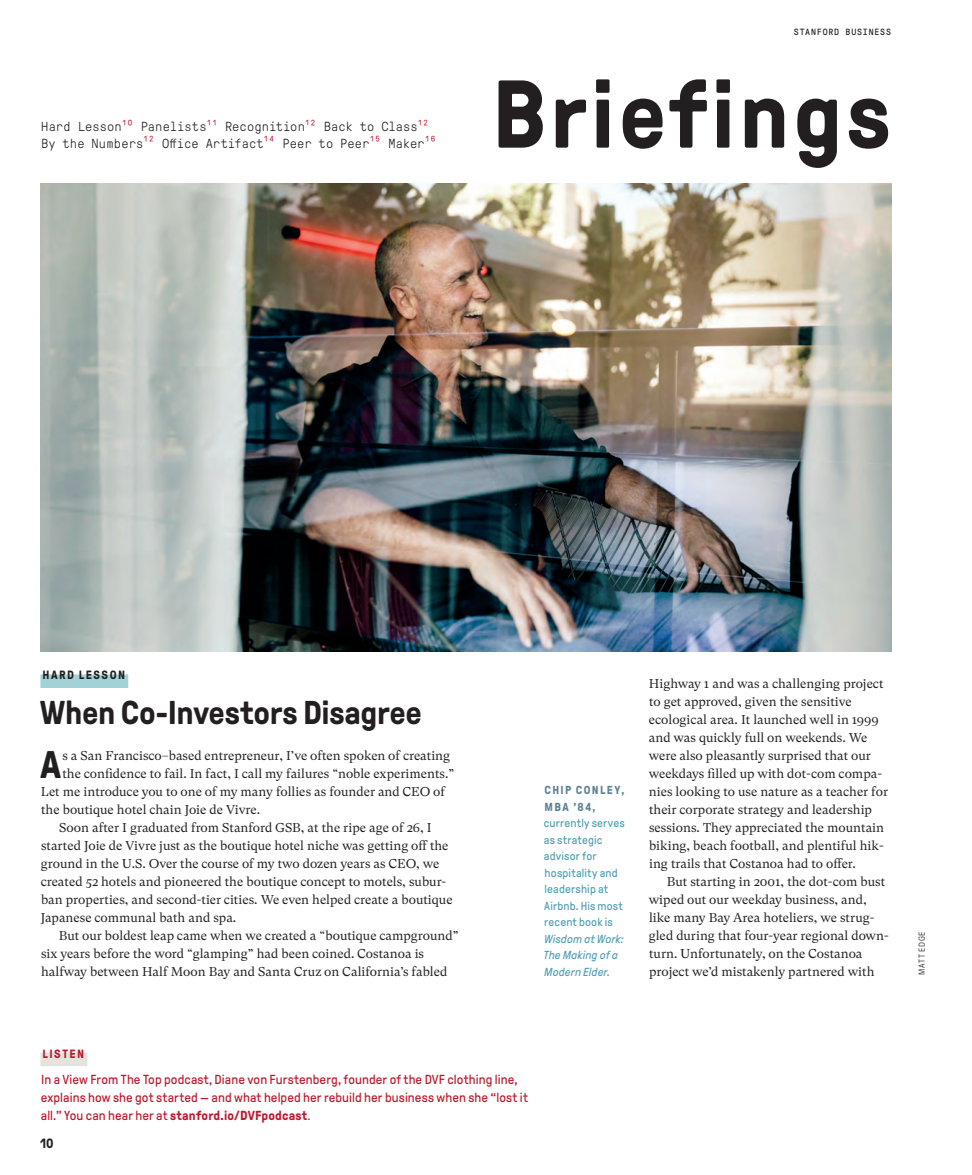
<style>
.page{position:relative;width:972px;height:1175px;background:#fff}
.page>*{position:absolute;margin:0;border:0;box-sizing:border-box;transform-origin:0 0}
.t1{font:700 96px "GT Pressura Pro";letter-spacing:.04em;color:#231f20}
.t2{font:700 38.4px "GT Pressura Pro";color:#231f20}
.t3{font:700 33px "GT Pressura Pro";letter-spacing:-.015em;color:#231f20}
.t4{font:700 13.5px "GT Pressura Pro";color:#231f20}
.t5{font:13.2px/18px "GT Pressura Pro";letter-spacing:.005em;color:#bd192d}
.t6{font:300 13.2px/16.5px "GT Pressura Pro Mono";letter-spacing:.01em;color:#231f20}
.t7{font:300 13.2px/16.5px "GT Pressura Pro Mono";color:#bd192d;text-align:center}
.t8{font:12.75px "GT Super Text";color:#231f20}
.t9{font:700 12px "GT Pressura Pro";letter-spacing:.125em;color:#231f20}
.t10{font:700 12px "GT Pressura Pro";letter-spacing:.125em;color:#bd192d}
.t11{font:11.7px/16.5px "GT Pressura Pro";letter-spacing:.015em;color:#509fb4}
.t12{font:9px "GT Pressura Pro Mono";letter-spacing:.095em;color:#231f20}
.t13{font:300 8.7px "GT Pressura Pro";letter-spacing:.08em;color:#231f20}
.s1{color:#bd192d}
.s2{font-weight:700;color:#5d8295}
.s3{font-style:italic}
.s4{font-weight:700}
.s5{font-weight:300}
</style>
<div class="page">
<img style="left:40px;top:184px;width:851px;height:468px">
<div style="left:40px;top:674px;width:88px;height:14px;background:#a0d2d8"></div>
<div style="left:40px;top:1052px;width:47px;height:14px;background:#e4e3de"></div>
<p class="t6" style="left:63px;top:119px;width:363px;text-indent:-21px">Hard Lesson<span class="s1">10</span> Panelists<span class="s1">11</span> Recognition<span class="s1">12</span> Back to Class the Numbers<span class="s1">12</span> Office Artifact<span class="s1">14</span> Peer to Peer<span class="s1">15</span> Maker</p>
<p class="t7" style="left:416px;top:118px;width:22px">12<br>16</p>
<p class="t6" style="left:41px;top:136px;width:16px">By</p>
<p class="t12" style="left:794px;top:29px;width:99px">STANFORD BUSINESS</p>
<p class="t1" style="left:492px;top:79px;width:401px">Briefings</p>
<p class="t9" style="left:42px;top:670px;width:84px">HARD LESSON</p>
<p class="t3" style="left:40px;top:700px;width:384px">When Co-Investors Disagree</p>
<p class="t2" style="left:40px;top:750px;width:23px">A</p>
<p class="t8" style="left:62px;top:750px;width:389px">s a San Francisco–based entrepreneur, I’ve often spoken of creating</p>
<p class="t8" style="left:62px;top:768px;width:393px">the confidence to fail. In fact, I call my failures “noble experiments.”</p>
<p class="t8" style="left:41px;top:786px;width:406px">Let me introduce you to one of my many follies as founder and CEO of</p>
<p class="t8" style="left:41px;top:804px;width:220px">the boutique hotel chain Joie de Vivre.</p>
<p class="t8" style="left:59px;top:822px;width:374px">Soon after I graduated from Stanford GSB, at the ripe age of 26, I</p>
<p class="t8" style="left:41px;top:840px;width:409px">started Joie de Vivre just as the boutique hotel niche was getting off the</p>
<p class="t8" style="left:41px;top:858px;width:400px">ground in the U.S. Over the course of my two dozen years as CEO, we</p>
<p class="t8" style="left:41px;top:876px;width:407px">created 52 hotels and pioneered the boutique concept to motels, subur-</p>
<p class="t8" style="left:41px;top:894px;width:413px">ban properties, and second-tier cities. We even helped create a boutique</p>
<p class="t8" style="left:41px;top:912px;width:197px">Japanese communal bath and spa.</p>
<p class="t8" style="left:59px;top:930px;width:401px">But our boldest leap came when we created a “boutique campground”</p>
<p class="t8" style="left:41px;top:948px;width:385px">six years before the word “glamping” had been coined. Costanoa is</p>
<p class="t8" style="left:41px;top:966px;width:408px">halfway between Half Moon Bay and Santa Cruz on California’s fabled</p>
<p class="t11" style="left:543px;top:783px;width:83px"><span class="s2">CHIP CONLEY,<br>MBA ’84, </span>currently serves as strategic advisor for hospitality and leadership at<br>Airbnb. His most recent book is<br><span class="s3">Wisdom at Work:<br>The Making of a<br>Modern Elder</span>.</p>
<p class="t8" style="left:649px;top:678px;width:236px">Highway 1 and was a challenging project</p>
<p class="t8" style="left:649px;top:696px;width:204px">to get approved, given the sensitive</p>
<p class="t8" style="left:649px;top:714px;width:231px">ecological area. It launched well in 1999</p>
<p class="t8" style="left:649px;top:732px;width:220px">and was quickly full on weekends. We</p>
<p class="t8" style="left:649px;top:750px;width:224px">were also pleasantly surprised that our</p>
<p class="t8" style="left:649px;top:768px;width:235px">weekdays filled up with dot-com compa-</p>
<p class="t8" style="left:649px;top:786px;width:241px">nies looking to use nature as a teacher for</p>
<p class="t8" style="left:649px;top:804px;width:224px">their corporate strategy and leadership</p>
<p class="t8" style="left:649px;top:822px;width:237px">sessions. They appreciated the mountain</p>
<p class="t8" style="left:649px;top:840px;width:236px">biking, beach football, and plentiful hik-</p>
<p class="t8" style="left:649px;top:858px;width:208px">ing trails that Costanoa had to offer.</p>
<p class="t8" style="left:667px;top:876px;width:220px">But starting in 2001, the dot-com bust</p>
<p class="t8" style="left:649px;top:894px;width:220px">wiped out our weekday business, and,</p>
<p class="t8" style="left:649px;top:912px;width:227px">like many Bay Area hoteliers, we strug-</p>
<p class="t8" style="left:649px;top:930px;width:241px">gled during that four-year regional down-</p>
<p class="t8" style="left:649px;top:948px;width:215px">turn. Unfortunately, on the Costanoa</p>
<p class="t8" style="left:649px;top:966px;width:227px">project we’d mistakenly partnered with</p>
<p class="t10" style="left:42px;top:1048px;width:43px">LISTEN</p>
<p class="t5" style="left:41px;top:1071px;width:489px">In a View From The Top podcast, Diane von Furstenberg, founder of the DVF clothing line, explains how she got started — and what helped her rebuild her business when she “lost it all.” You can hear her at <span class="s4">stanford.io/DVFpodcast</span><span class="s5">.</span></p>
<p class="t4" style="left:40px;top:1138px;width:15px">10</p>
<p class="t13" style="left:919px;top:974px;width:45px;rotate:-90deg">MATT EDGE</p>
</div>
